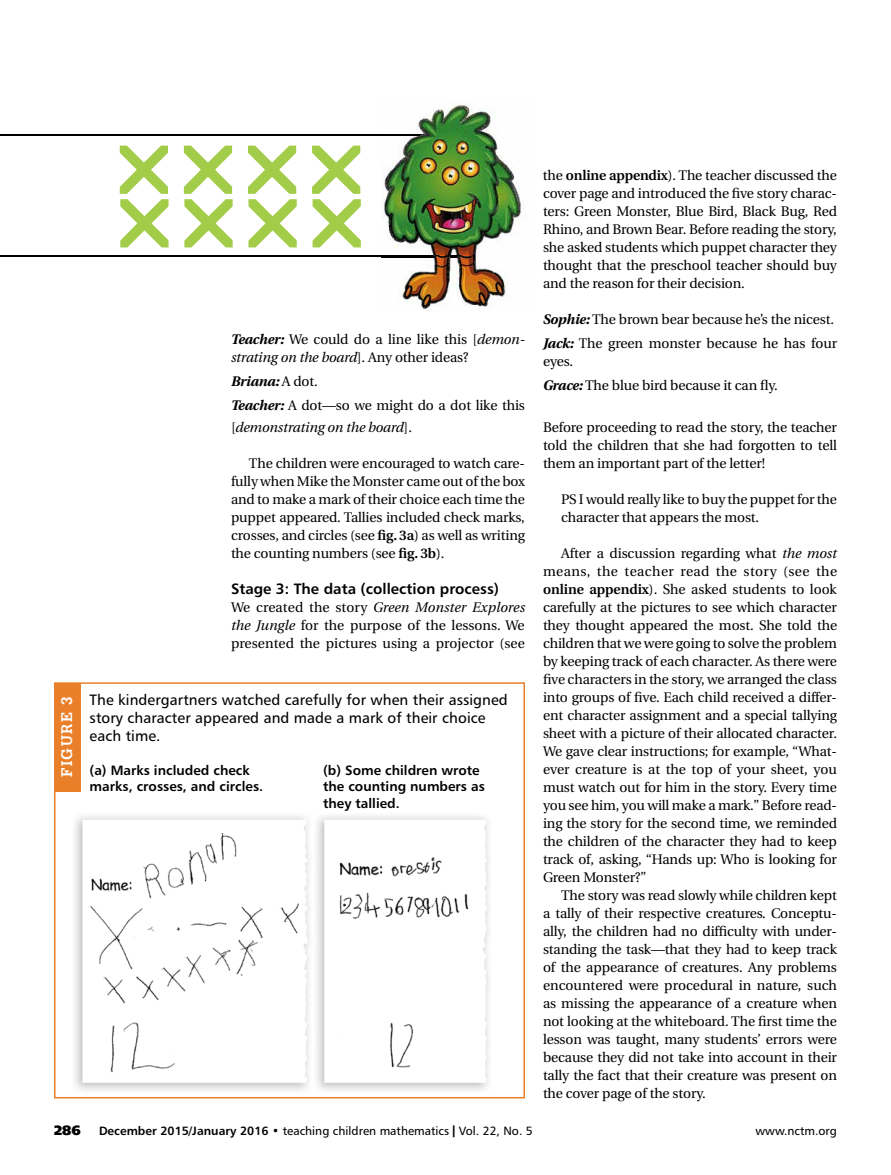
<style>
.page{position:relative;width:891px;height:1175px;background:#fff}
.page>*{position:absolute;margin:0;border:0;box-sizing:border-box;transform-origin:0 0}
.t1{font:15px/18px "Humanist 777 BT Roman B";letter-spacing:.005em;color:#000}
.t2{font:15px "Humanist 777 BT Bold B";color:#000}
.t3{font:700 15px "Glypha";letter-spacing:.1em;color:#fff}
.t4{font:13.8px/18px "Utopia";letter-spacing:-.01em;color:#000;text-align:justify}
.t5{font:italic 13.8px "Utopia";letter-spacing:-.01em;color:#000}
.t6{font:13.5px/16.5px "Humanist 777 BT Bold B";color:#000}
.t7{font:13.5px "Humanist 777 BT Extra Black B";color:#000}
.t8{font:12px "Humanist 777 BT Roman B";color:#000}
.s1{font-weight:700;font-style:italic}
.s2{font-style:italic}
.s3{font-style:normal}
.s4{font-weight:600}
.s5{font-family:"Humanist 777 BT Bold B"}
.s6{font-family:"Interstate";font-weight:700}
</style>
<div class="page">
<hr style="left:0;top:134px;width:477px;height:2px;background:#000">
<hr style="left:0;top:255px;width:469px;height:2px;background:#000">
<img style="left:382px;top:103px;width:142px;height:208px">
<img style="left:382px;top:134px;width:95px;height:2px">
<img style="left:382px;top:255px;width:87px;height:2px">
<svg style="left:184px;top:146px;width:49px;height:101px"></svg>
<svg style="left:248px;top:146px;width:49px;height:101px"></svg>
<svg style="left:120px;top:146px;width:49px;height:101px"></svg>
<svg style="left:312px;top:146px;width:49px;height:101px"></svg>
<svg style="left:82px;top:819px;width:229px;height:263px"></svg>
<svg style="left:324px;top:819px;width:164px;height:263px"></svg>
<div style="left:54px;top:683px;width:27px;height:108px;background:#e97f28"></div>
<div style="left:54px;top:682px;width:471px;height:416px;border:2px solid #e97f28"></div>
<img style="left:88px;top:902px;width:211px;height:111px">
<img style="left:91px;top:833px;width:187px;height:66px">
<img style="left:96px;top:1012px;width:86px;height:64px">
<img style="left:334px;top:848px;width:140px;height:228px">
<p class="t3" style="left:58px;top:777px;width:82px;rotate:-90deg">FIGURE 3</p>
<p class="t4" style="left:231px;top:330px;width:296px"><span class="s1">Teacher:</span> We could do a line like this [<span class="s2">demon&shy;strating on the board</span>]. Any other ideas?</p>
<p class="t4" style="left:231px;top:369px;width:296px;line-height:24px"><span class="s1">Briana:</span> A dot.<br><span class="s1">Teacher:</span> A dot—so we might do a dot like this</p>
<p class="t5" style="left:231px;top:419px;width:183px"><span class="s3">[</span>demonstrating on the board<span class="s3">].</span></p>
<p class="t4" style="left:231px;top:455px;width:296px;text-indent:18px">The children were encouraged to watch care&shy;fully when Mike the Monster came out of the box and to make a mark of their choice each time the puppet appeared. Tallies included check marks, crosses, and circles (see <span class="s4">fig. 3a</span>) as well as writing the counting numbers (see <span class="s4">fig. 3b</span>).</p>
<p class="t2" style="left:231px;top:579px;width:270px">Stage 3: The data (collection process)</p>
<p class="t4" style="left:231px;top:599px;width:296px">We created the story <span class="s2">Green Monster Explores the Jungle</span> for the purpose of the lessons. We presented the pictures using a projector (see</p>
<p class="t1" style="left:90px;top:690px;width:420px">The kindergartners watched carefully for when their assigned story character appeared and made a mark of their choice each time.</p>
<p class="t6" style="left:90px;top:761px;width:175px">(a) Marks included check marks, crosses, and circles.</p>
<p class="t6" style="left:323px;top:761px;width:163px">(b) Some children wrote the counting numbers as they tallied .</p>
<p class="t4" style="left:543px;top:167px;width:296px">the <span class="s4">online appendix</span>). The teacher discussed the cover page and introduced the five story charac&shy;ters: Green Monster, Blue Bird, Black Bug, Red Rhino, and Brown Bear. Before reading the story, she asked students which puppet character they thought that the preschool teacher should buy and the reason for their decision.</p>
<p class="t4" style="left:543px;top:308px;width:296px;line-height:24px"><span class="s1">Sophie:</span> The brown bear because he’s the nicest.<br><span class="s1">Jack:</span> The green monster because he has four</p>
<p class="t4" style="left:543px;top:350px;width:236px;line-height:24px">eyes.<br><span class="s1">Grace:</span> The blue bird because it can fly.</p>
<p class="t4" style="left:543px;top:419px;width:295px">Before proceeding to read the story, the teacher told the children that she had forgotten to tell them an important part of the letter!</p>
<p class="t4" style="left:561px;top:491px;width:277px">PS I would really like to buy the puppet for the character that appears the most.</p>
<p class="t4" style="left:543px;top:545px;width:296px;text-indent:18px">After a discussion regarding what <span class="s2">the most </span>means, the teacher read the story (see the <span class="s4">online appendix</span>). She asked students to look carefully at the pictures to see which character they thought appeared the most. She told the children that we were going to solve the problem by keeping track of each character. As there were five characters in the story, we arranged the class into groups of five. Each child received a differ&shy;ent character assignment and a special tallying sheet with a picture of their allocated character.<br>We gave clear instructions; for example, “What&shy;ever creature is at the top of your sheet, you must watch out for him in the story. Every time you see him, you will make a mark.” Before read&shy;ing the story for the second time, we reminded the children of the character they had to keep track of, asking, “Hands up: Who is looking for Green Monster?”</p>
<p class="t4" style="left:543px;top:886px;width:296px;text-indent:18px">The story was read slowly while children kept a tally of their respective creatures. Conceptu&shy;ally, the children had no difficulty with under&shy;standing the task—that they had to keep track of the appearance of creatures. Any problems encountered were procedural in nature, such as missing the appearance of a creature when not looking at the whiteboard. The first time the lesson was taught, many students’ errors were because they did not take into account in their tally the fact that their creature was present on the cover page of the story.</p>
<p class="t7" style="left:54px;top:1121px;width:28px">286</p>
<p class="t8" style="left:99px;top:1123px;width:435px"><span class="s5">December 2015/January 2016 •</span> teaching children mathematics <span class="s6">|</span> Vol. 22, No. 5</p>
<p class="t8" style="left:756px;top:1123px;width:83px">www.nctm.org</p>
</div>
